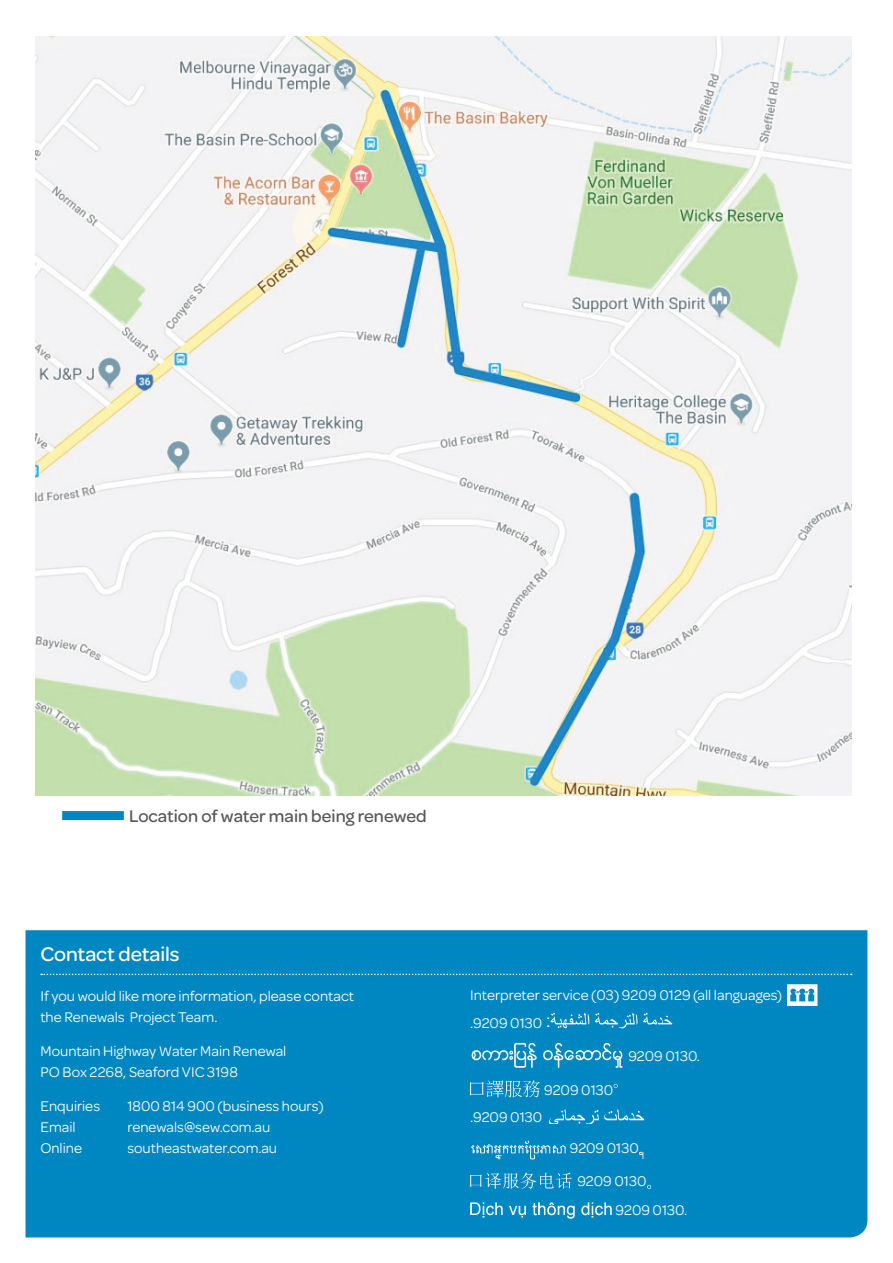
<style>
.page{position:relative;width:893px;height:1263px;background:#fff}
.page>*{position:absolute;margin:0;border:0;box-sizing:border-box;transform-origin:0 0}
.t1{font:500 21px "Omnes";color:#fff}
.t2{font:500 18px "Omnes";color:#57585a}
.t3{font:15px/21px "Omnes";color:#fff}
</style>
<div class="page">
<div style="left:26px;top:930px;width:841px;height:307px;background:#0087c1"></div>
<svg style="left:41px;top:974px;width:811px;height:1px"></svg>
<img style="left:467px;top:1039px;width:161px;height:30px">
<img style="left:466px;top:1076px;width:75px;height:23px">
<img style="left:612px;top:1076px;width:7px;height:23px">
<img style="left:546px;top:1008px;width:128px;height:25px">
<img style="left:546px;top:1101px;width:99px;height:22px">
<img style="left:468px;top:1139px;width:100px;height:24px">
<img style="left:638px;top:1145px;width:9px;height:25px">
<img style="left:465px;top:1169px;width:110px;height:26px">
<img style="left:645px;top:1171px;width:9px;height:26px">
<img style="left:468px;top:1196px;width:145px;height:26px">
<svg style="left:787px;top:984px;width:30px;height:22px"></svg>
<div style="left:62px;top:811px;width:62px;height:9px;background:#0087c1"></div>
<img style="left:36px;top:36px;width:815px;height:759px">
<p class="t2" style="left:129px;top:804px;width:299px">Location of water main being renewed</p>
<h1 class="t1" style="left:40px;top:939px;width:141px">Contact details</h1>
<p class="t3" style="left:40px;top:985px;width:315px">If you would like more information, please contact the Renewals Project Team.</p>
<p class="t3" style="left:40px;top:1039px;width:248px">Mountain Highway Water Main Renewal<br>PO Box 2268, Seaford VIC 3198</p>
<p class="t3" style="left:40px;top:1094px;width:61px">Enquiries</p>
<p class="t3" style="left:127px;top:1094px;width:198px">1800 814 900 (business hours)</p>
<p class="t3" style="left:40px;top:1115px;width:37px">Email</p>
<p class="t3" style="left:127px;top:1115px;width:144px">renewals@sew.com.au</p>
<p class="t3" style="left:40px;top:1136px;width:43px">Online</p>
<p class="t3" style="left:127px;top:1136px;width:151px">southeastwater.com.au</p>
<p class="t3" style="left:470px;top:979px;width:313px;line-height:28.2px">Interpreter service (03) 9209 0129 (all languages) .9209 0130</p>
<p class="t3" style="left:628px;top:1045px;width:73px">9209 0130.</p>
<p class="t3" style="left:544px;top:1078px;width:71px">9209 0130</p>
<p class="t3" style="left:470px;top:1106px;width:74px">.9209 0130</p>
<p class="t3" style="left:570px;top:1131px;width:78px;line-height:32.5px;text-align:center">9209 0130<br>9209 0130</p>
<p class="t3" style="left:616px;top:1198px;width:73px">9209 0130.</p>
</div>
